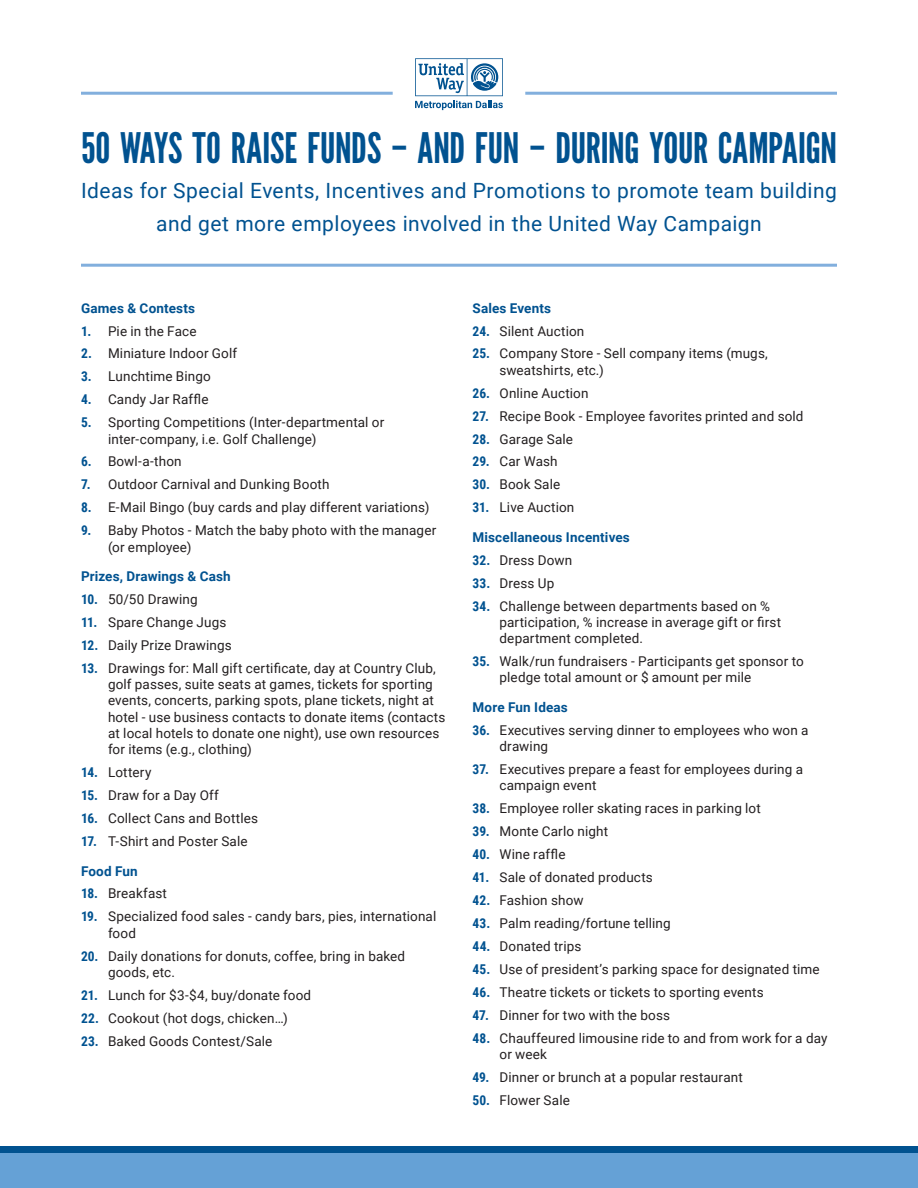
<style>
.page{position:relative;width:918px;height:1188px;background:#fff}
.page>*{position:absolute;margin:0;border:0;box-sizing:border-box;transform-origin:0 0}
.t1{font:42px "League Gothic";letter-spacing:-.005em;color:#015290}
.t2{font:21px/33px "Roboto";letter-spacing:.02em;color:#015290;text-align:center}
.t3{font:13.5px/16.2px "Roboto";letter-spacing:.01em;color:#231f20}
.t4{font:700 13.5px "Roboto";letter-spacing:.015em;color:#015290}
.s1{font-family:"Roboto Condensed";font-weight:700;color:#015290}
</style>
<div class="page">
<div style="left:0;top:1146px;width:918px;height:42px;background:#015290"></div>
<div style="left:0;top:1153px;width:918px;height:35px;background:#65a1d6"></div>
<svg style="left:415px;top:58px;width:88px;height:52px"></svg>
<hr style="left:525px;top:92px;width:312px;height:3px;background:#82afdd">
<hr style="left:81px;top:264px;width:756px;height:3px;background:#82afdd">
<hr style="left:81px;top:92px;width:312px;height:3px;background:#82afdd">
<p class="t1" style="left:81px;top:123px;width:758px">50 WAYS TO RAISE FUNDS – AND FUN – DURING YOUR CAMPAIGN</p>
<p class="t2" style="left:81px;top:173px;width:758px">Ideas for Special Events, Incentives and Promotions to promote team building and get more employees involved in the United Way Campaign</p>
<p class="t4" style="left:81px;top:298px;width:116px">Games &amp; Contests</p>
<p class="t3" style="left:81px;top:322px;width:117px"><span class="s1">1.</span> Pie in the Face</p>
<p class="t3" style="left:81px;top:345px;width:158px"><span class="s1">2.</span> Miniature Indoor Golf</p>
<p class="t3" style="left:81px;top:368px;width:132px"><span class="s1">3.</span> Lunchtime Bingo</p>
<p class="t3" style="left:81px;top:391px;width:129px"><span class="s1">4.</span> Candy Jar Raffle</p>
<p class="t3" style="left:108px;top:414px;width:278px;text-indent:-27px"><span class="s1">5.</span> Sporting Competitions (Inter-departmental or inter-company, i.e. Golf Challenge)</p>
<p class="t3" style="left:81px;top:453px;width:102px"><span class="s1">6.</span> Bowl-a-thon</p>
<p class="t3" style="left:81px;top:476px;width:250px"><span class="s1">7.</span> Outdoor Carnival and Dunking Booth</p>
<p class="t3" style="left:81px;top:499px;width:350px"><span class="s1">8.</span> E-Mail Bingo (buy cards and play different variations)</p>
<p class="t3" style="left:108px;top:522px;width:330px;text-indent:-27px"><span class="s1">9.</span> Baby Photos - Match the baby photo with the manager (or employee)</p>
<p class="t4" style="left:81px;top:567px;width:151px">Prizes, Drawings &amp; Cash</p>
<p class="t3" style="left:81px;top:591px;width:118px"><span class="s1">10.</span> 50/50 Drawing</p>
<p class="t3" style="left:81px;top:614px;width:147px"><span class="s1">11.</span> Spare Change Jugs</p>
<p class="t3" style="left:81px;top:637px;width:152px"><span class="s1">12.</span> Daily Prize Drawings</p>
<p class="t3" style="left:108px;top:660px;width:339px;text-indent:-27px"><span class="s1">13.</span> Drawings for: Mall gift certificate, day at Country Club, golf passes, suite seats at games, tickets for sporting events, concerts, parking spots, plane tickets, night at hotel - use business contacts to donate items (contacts at local hotels to donate one night), use own resources for items (e.g., clothing)</p>
<p class="t3" style="left:81px;top:764px;width:72px"><span class="s1">14.</span> Lottery</p>
<p class="t3" style="left:81px;top:787px;width:139px"><span class="s1">15.</span> Draw for a Day Off</p>
<p class="t3" style="left:81px;top:809px;width:179px"><span class="s1">16.</span> Collect Cans and Bottles</p>
<p class="t3" style="left:81px;top:832px;width:168px"><span class="s1">17.</span> T-Shirt and Poster Sale</p>
<p class="t4" style="left:81px;top:861px;width:58px">Food Fun</p>
<p class="t3" style="left:81px;top:885px;width:88px"><span class="s1">18.</span> Breakfast</p>
<p class="t3" style="left:108px;top:908px;width:330px;text-indent:-27px"><span class="s1">19.</span> Specialized food sales - candy bars, pies, international food</p>
<p class="t3" style="left:108px;top:947px;width:299px;text-indent:-27px"><span class="s1">20.</span> Daily donations for donuts, coffee, bring in baked goods, etc.</p>
<p class="t3" style="left:81px;top:986px;width:232px"><span class="s1">21.</span> Lunch for $3-$4, buy/donate food</p>
<p class="t3" style="left:81px;top:1009px;width:209px"><span class="s1">22.</span> Cookout (hot dogs, chicken…)</p>
<p class="t3" style="left:81px;top:1032px;width:193px"><span class="s1">23.</span> Baked Goods Contest/Sale</p>
<p class="t4" style="left:472px;top:298px;width:80px">Sales Events</p>
<p class="t3" style="left:472px;top:322px;width:113px"><span class="s1">24.</span> Silent Auction</p>
<p class="t3" style="left:500px;top:345px;width:270px;text-indent:-27px"><span class="s1">25.</span> Company Store - Sell company items (mugs, sweatshirts, etc.)</p>
<p class="t3" style="left:472px;top:384px;width:118px"><span class="s1">26.</span> Online Auction</p>
<p class="t3" style="left:472px;top:407px;width:333px"><span class="s1">27.</span> Recipe Book - Employee favorites printed and sold</p>
<p class="t3" style="left:472px;top:430px;width:102px"><span class="s1">28.</span> Garage Sale</p>
<p class="t3" style="left:472px;top:453px;width:87px"><span class="s1">29.</span> Car Wash</p>
<p class="t3" style="left:472px;top:476px;width:89px"><span class="s1">30.</span> Book Sale</p>
<p class="t3" style="left:472px;top:499px;width:103px"><span class="s1">31.</span> Live Auction</p>
<p class="t4" style="left:472px;top:528px;width:159px">Miscellaneous Incentives</p>
<p class="t3" style="left:472px;top:552px;width:101px"><span class="s1">32.</span> Dress Down</p>
<p class="t3" style="left:472px;top:575px;width:84px"><span class="s1">33.</span> Dress Up</p>
<p class="t3" style="left:500px;top:598px;width:283px;text-indent:-27px"><span class="s1">34.</span> Challenge between departments based on % participation, % increase in average gift or first department completed.</p>
<p class="t3" style="left:500px;top:653px;width:306px;text-indent:-27px"><span class="s1">35.</span> Walk/run fundraisers - Participants get sponsor to pledge total amount or $ amount per mile</p>
<p class="t4" style="left:472px;top:698px;width:97px">More Fun Ideas</p>
<p class="t3" style="left:500px;top:722px;width:311px;text-indent:-27px"><span class="s1">36.</span> Executives serving dinner to employees who won a drawing</p>
<p class="t3" style="left:500px;top:761px;width:305px;text-indent:-27px"><span class="s1">37.</span> Executives prepare a feast for employees during a campaign event</p>
<p class="t3" style="left:472px;top:800px;width:290px"><span class="s1">38.</span> Employee roller skating races in parking lot</p>
<p class="t3" style="left:472px;top:823px;width:137px"><span class="s1">39.</span> Monte Carlo night</p>
<p class="t3" style="left:472px;top:846px;width:95px"><span class="s1">40.</span> Wine raffle</p>
<p class="t3" style="left:472px;top:869px;width:182px"><span class="s1">41.</span> Sale of donated products</p>
<p class="t3" style="left:472px;top:892px;width:113px"><span class="s1">42.</span> Fashion show</p>
<p class="t3" style="left:472px;top:915px;width:200px"><span class="s1">43.</span> Palm reading/fortune telling</p>
<p class="t3" style="left:472px;top:938px;width:110px"><span class="s1">44.</span> Donated trips</p>
<p class="t3" style="left:472px;top:961px;width:349px"><span class="s1">45.</span> Use of president’s parking space for designated time</p>
<p class="t3" style="left:472px;top:984px;width:293px"><span class="s1">46.</span> Theatre tickets or tickets to sporting events</p>
<p class="t3" style="left:472px;top:1007px;width:199px"><span class="s1">47.</span> Dinner for two with the boss</p>
<p class="t3" style="left:500px;top:1030px;width:329px;text-indent:-27px"><span class="s1">48.</span> Chauffeured limousine ride to and from work for a day or week</p>
<p class="t3" style="left:472px;top:1069px;width:272px"><span class="s1">49.</span> Dinner or brunch at a popular restaurant</p>
<p class="t3" style="left:472px;top:1092px;width:99px"><span class="s1">50.</span> Flower Sale</p>
</div>
